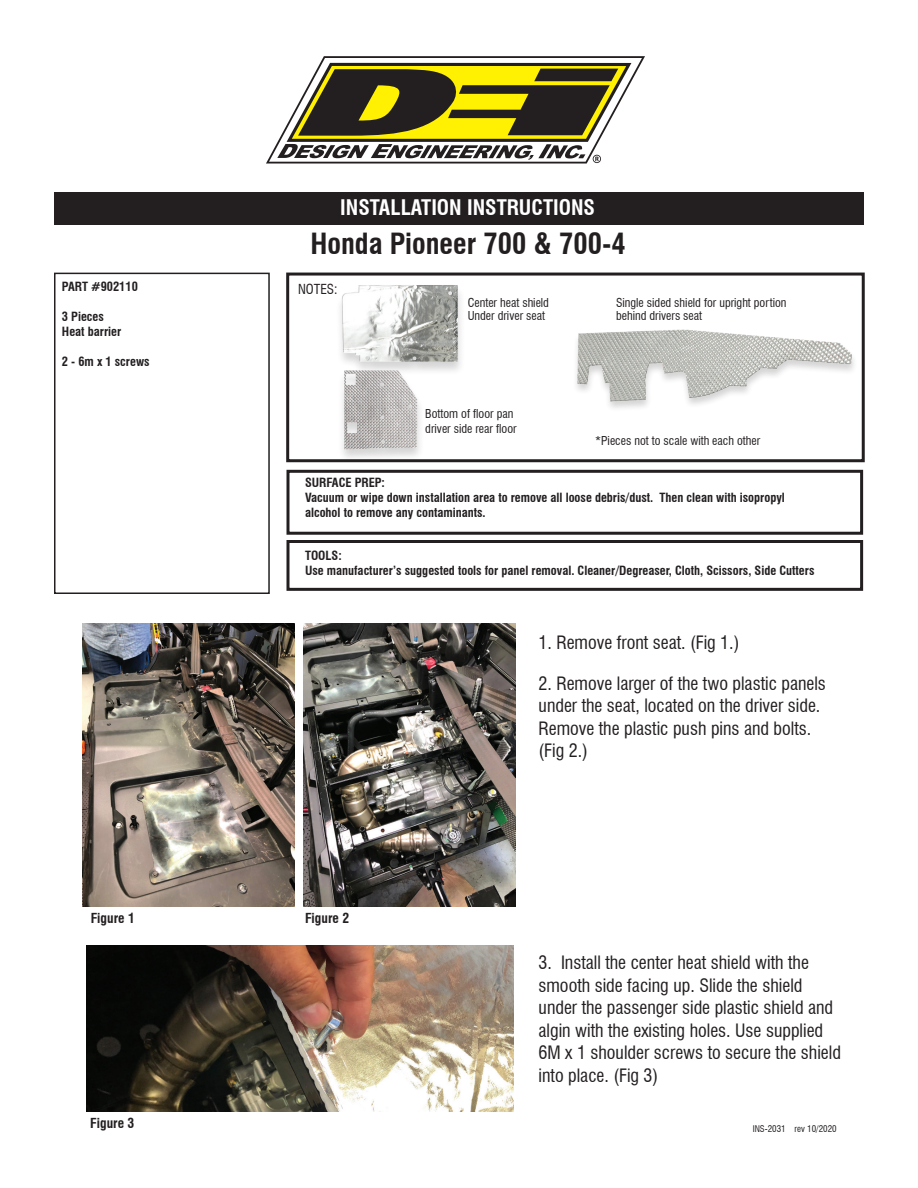
<style>
.page{position:relative;width:918px;height:1188px;background:#fff}
.page>*{position:absolute;margin:0;border:0;box-sizing:border-box;transform-origin:0 0}
.t1{font:700 condensed 28.5px "Swiss 721 BT";color:#231f20}
.t2{font:700 condensed 21px "Swiss 721 BT";color:#fff}
.t3{font:condensed 18px/22.5px "Swiss 721 BT";color:#231f20}
.t4{font:700 condensed 13.5px "Swiss 721 BT";color:#231f20}
.t5{font:condensed 13.5px "Swiss 721 BT";color:#231f20}
.t6{font:700 condensed 12.45px/15px "Swiss 721 BT";color:#231f20}
.t7{font:condensed 12px/13.5px "Swiss 721 BT";color:#231f20}
.t8{font:condensed 9px "Swiss 721 BT";color:#231f20}
</style>
<div class="page">
<svg style="left:266px;top:56px;width:379px;height:108px"></svg>
<div style="left:54px;top:273px;width:216px;height:321px;border:2px solid #231f20"></div>
<div style="left:286px;top:273px;width:579px;height:189px;border:3px solid #231f20"></div>
<div style="left:54px;top:192px;width:810px;height:32px;background:#231f20"></div>
<div style="left:286px;top:540px;width:577px;height:51px;border:3px solid #231f20"></div>
<div style="left:286px;top:470px;width:577px;height:65px;border:3px solid #231f20"></div>
<img style="left:304px;top:624px;width:211px;height:282px">
<img style="left:83px;top:624px;width:212px;height:282px">
<img style="left:87px;top:945px;width:427px;height:166px">
<img style="left:576px;top:327px;width:287px;height:77px">
<img style="left:337px;top:274px;width:131px;height:189px">
<p class="t6" style="left:62px;top:279px;width:77px">PART #902110</p>
<p class="t6" style="left:62px;top:309px;width:61px">3 Pieces<br>Heat barrier</p>
<p class="t6" style="left:62px;top:354px;width:89px">2 - 6m x 1 screws</p>
<p class="t4" style="left:91px;top:910px;width:46px">Figure 1</p>
<p class="t4" style="left:90px;top:1115px;width:46px">Figure 3</p>
<p class="t2" style="left:340px;top:195px;width:256px">INSTALLATION INSTRUCTIONS</p>
<h1 class="t1" style="left:310px;top:227px;width:317px">Honda Pioneer 700 &amp; 700-4</h1>
<p class="t5" style="left:298px;top:281px;width:41px">NOTES:</p>
<p class="t7" style="left:468px;top:296px;width:83px">Center heat shield<br>Under driver seat</p>
<p class="t7" style="left:425px;top:406px;width:93px;line-height:15px">Bottom of floor pan driver side rear floor</p>
<p class="t7" style="left:616px;top:296px;width:172px">Single sided shield for upright portion behind drivers seat</p>
<p class="t7" style="left:595px;top:434px;width:166px">*Pieces not to scale with each other</p>
<p class="t6" style="left:305px;top:475px;width:481px">SURFACE PREP:<br>Vacuum or wipe down installation area to remove all loose debris/dust. Then clean with isopropyl alcohol to remove any contaminants.</p>
<p class="t6" style="left:305px;top:548px;width:511px">TOOLS:<br>Use manufacturer’s suggested tools for panel removal. Cleaner/Degreaser, Cloth, Scissors, Side Cutters</p>
<p class="t4" style="left:305px;top:910px;width:46px">Figure 2</p>
<p class="t3" style="left:539px;top:631px;width:202px">1. Remove front seat. (Fig 1.)</p>
<p class="t3" style="left:539px;top:672px;width:289px">2. Remove larger of the two plastic panels under the seat, located on the driver side.<br>Remove the plastic push pins and bolts. (Fig 2.)</p>
<p class="t3" style="left:539px;top:951px;width:304px">3. Install the center heat shield with the smooth side facing up. Slide the shield under the passenger side plastic shield and algin with the existing holes. Use supplied 6M x 1 shoulder screws to secure the shield into place. (Fig 3)</p>
<p class="t8" style="left:753px;top:1123px;width:85px">INS-2031 rev 10/2020</p>
</div>
